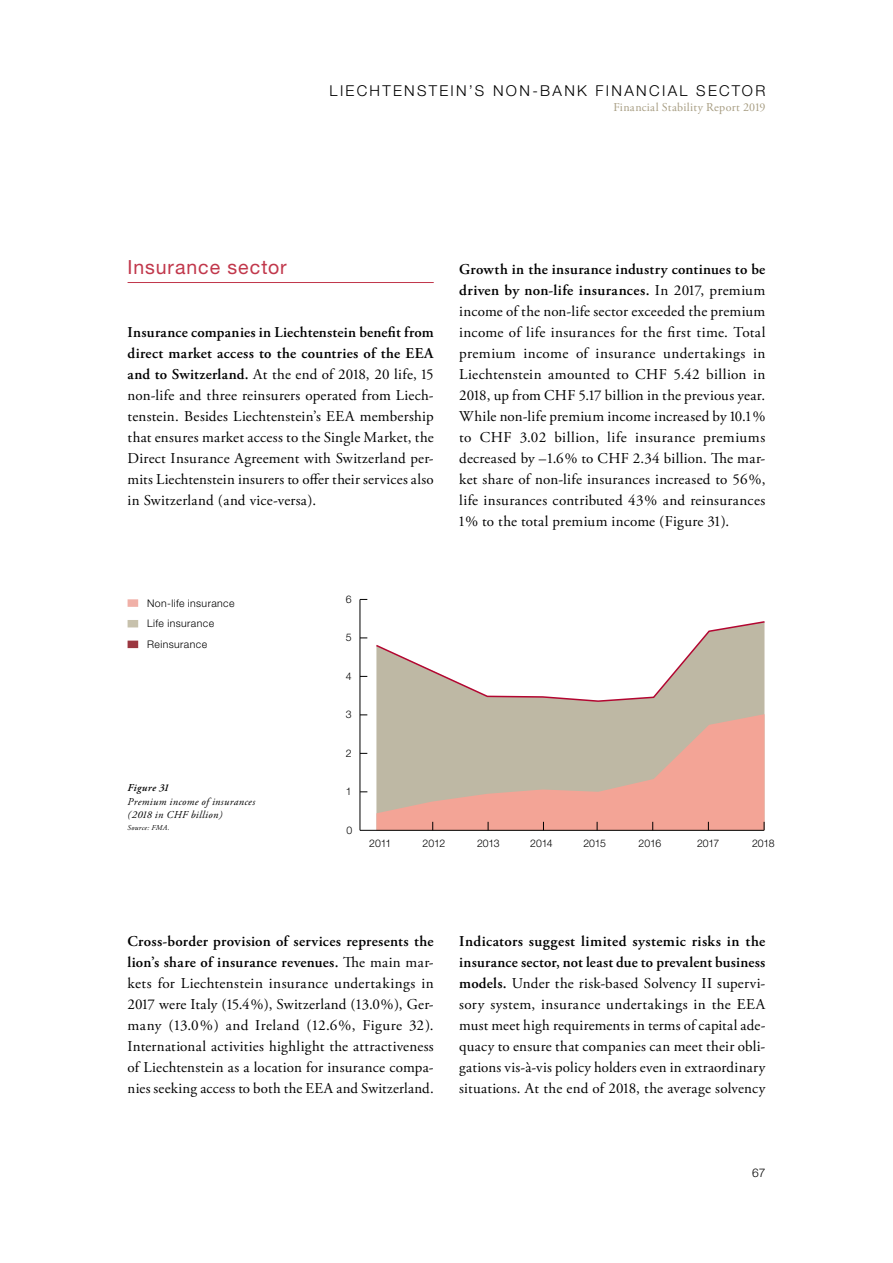
<style>
.page{position:relative;width:893px;height:1263px;background:#fff}
.page>*{position:absolute;margin:0;border:0;box-sizing:border-box;transform-origin:0 0}
.t1{font:19.5px "Helvetica Neue LT Std";letter-spacing:.05em;color:#c1374b}
.t2{font:15px/21px "Adobe Garamond Pro";letter-spacing:.015em;color:#000;text-align:justify}
.t3{font:300 15px "Helvetica Neue LT Std";letter-spacing:.155em;color:#000}
.t4{font:12px "Adobe Garamond Pro";letter-spacing:.025em;color:#a79d82}
.t5{font:300 12px "Helvetica Neue LT Std";color:#000}
.t6{font:300 10.5px/20.7px "Helvetica Neue LT Std";letter-spacing:.035em;color:#000}
.t7{font:italic 10.5px/13.5px "Adobe Garamond Pro";letter-spacing:.035em;color:#000}
.t8{font:italic 600 10.5px "Adobe Garamond Pro";letter-spacing:.04em;color:#000}
.t9{font:italic 7.5px "Adobe Garamond Pro";letter-spacing:.045em;color:#000}
.s1{font-weight:600}
</style>
<div class="page">
<hr style="left:0;top:0;width:1px;height:1263px;background:#e5e1d6">
<hr style="left:128px;top:282px;width:306px;height:1px;background:#c1374b">
<hr style="left:360px;top:599px;width:1px;height:231px;background:#000">
<div style="left:376px;top:703px;width:388px;height:11px;background:#beb8a4"></div>
<hr style="left:360px;top:830px;width:404px;height:1px;background:#000">
<svg style="left:376px;top:714px;width:389px;height:116px;background:#d5ae9d"></svg>
<svg style="left:376px;top:621px;width:389px;height:82px"></svg>
<div style="left:128px;top:599px;width:10px;height:8px;background:#f0b0a7"></div>
<div style="left:128px;top:620px;width:10px;height:7px;background:#c7c1ac"></div>
<div style="left:128px;top:641px;width:10px;height:7px;background:#9b3740"></div>
<p class="t3" style="left:330px;top:81px;width:437px">LIECHTENSTEIN’S NON-BANK FINANCIAL SECTOR</p>
<p class="t4" style="left:613px;top:100px;width:154px">Financial Stability Report 2019</p>
<h1 class="t1" style="left:128px;top:255px;width:161px">Insurance sector</h1>
<p class="t2" style="left:128px;top:322px;width:308px"><span class="s1">Insurance companies in Liechtenstein benefit from direct market access to the countries of the EEA and to Switzerland.</span> At the end of 2018, 20 life, 15 non-life and three reinsurers operated from Liech&shy;tenstein. Besides Liechtenstein’s EEA membership that ensures market access to the Single Market, the Direct Insurance Agreement with Switzerland per&shy;mits Liechtenstein insurers to offer their services also in Switzerland (and vice-versa).</p>
<p class="t2" style="left:459px;top:259px;width:308px"><span class="s1">Growth in the insurance industry continues to be driven by non-life insurances.</span> In 2017, premium income of the non-life sector exceeded the premium income of life insurances for the first time. Total premium income of insurance undertakings in Liechtenstein amounted to CHF 5.42 billion in 2018, up from CHF 5.17 billion in the previous year.<br>While non-life premium income increased by 10.1 % to CHF 3.02 billion, life insurance premiums decreased by –1.6% to CHF 2.34 billion. The mar&shy;ket share of non-life insurances increased to 56%, life insurances contributed 43% and reinsurances 1% to the total premium income (Figure 31).</p>
<p class="t6" style="left:147px;top:592px;width:89px">Non-life insurance<br>Life insurance<br>Reinsurance</p>
<p class="t8" style="left:128px;top:782px;width:42px">Figure 31</p>
<p class="t7" style="left:128px;top:795px;width:129px">Premium income of insurances (2018 in CHF billion)</p>
<p class="t9" style="left:128px;top:823px;width:44px">Source: FMA.</p>
<p class="t6" style="left:346px;top:589px;width:7px">6</p>
<p class="t6" style="left:346px;top:627px;width:7px">5</p>
<p class="t6" style="left:346px;top:666px;width:7px">4</p>
<p class="t6" style="left:346px;top:704px;width:7px">3</p>
<p class="t6" style="left:346px;top:743px;width:7px">2</p>
<p class="t6" style="left:346px;top:781px;width:7px">1</p>
<p class="t6" style="left:346px;top:819px;width:7px">0</p>
<p class="t6" style="left:369px;top:832px;width:24px">2011</p>
<p class="t6" style="left:423px;top:832px;width:24px">2012</p>
<p class="t6" style="left:477px;top:832px;width:24px">2013</p>
<p class="t6" style="left:530px;top:832px;width:24px">2014</p>
<p class="t6" style="left:583px;top:832px;width:24px">2015</p>
<p class="t6" style="left:639px;top:832px;width:24px">2016</p>
<p class="t6" style="left:697px;top:832px;width:24px">2017</p>
<p class="t6" style="left:752px;top:832px;width:24px">2018</p>
<p class="t2" style="left:128px;top:931px;width:308px"><span class="s1">Cross-border provision of services represents the lion’s share of insurance revenues.</span> The main mar&shy;kets for Liechtenstein insurance undertakings in 2017 were Italy (15.4%), Switzerland (13.0%), Ger&shy;many (13.0%) and Ireland (12.6%, Figure 32).<br>International activities highlight the attractiveness of Liechtenstein as a location for insurance compa&shy;nies seeking access to both the EEA and Switzerland.</p>
<p class="t2" style="left:459px;top:931px;width:308px"><span class="s1">Indicators suggest limited systemic risks in the insurance sector, not least due to prevalent business models.</span> Under the risk-based Solvency II supervi&shy;sory system, insurance undertakings in the EEA must meet high requirements in terms of capital ade&shy;quacy to ensure that companies can meet their obli&shy;gations vis-à-vis policy holders even in extraordinary situations. At the end of 2018, the average solvency</p>
<p class="t5" style="left:752px;top:1165px;width:15px">67</p>
</div>
